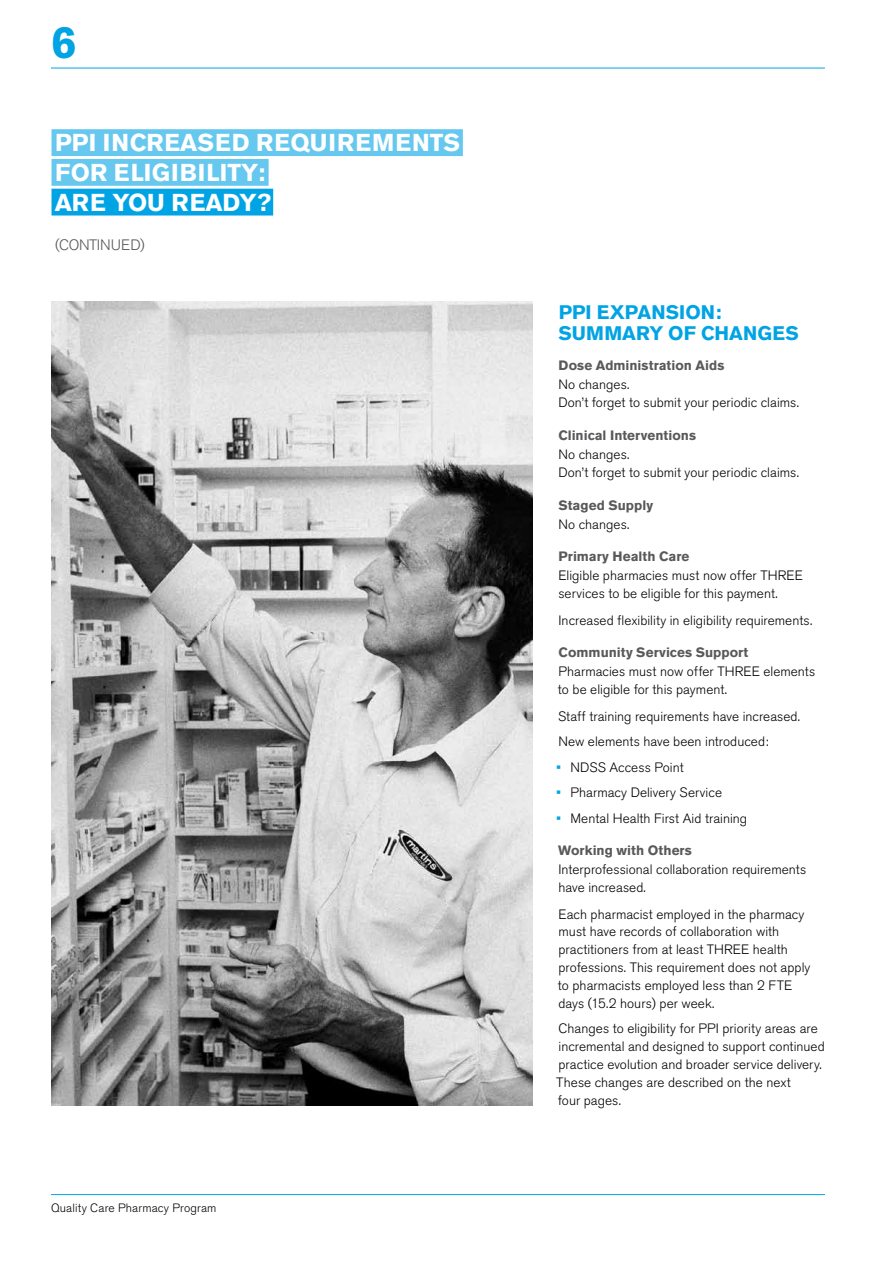
<style>
.page{position:relative;width:893px;height:1263px;background:#fff}
.page>*{position:absolute;margin:0;border:0;box-sizing:border-box;transform-origin:0 0}
.t1{font:700 45px "Akzidenz Grotesk BE";color:#00a4e4}
.t2{font:700 24.3px/29.7px "Akzidenz Grotesk BE";letter-spacing:.02em;color:#fff}
.t3{font:700 19.5px "Akzidenz Grotesk BE";color:#00a4e4}
.t4{font:300 15px "Akzidenz Grotesk BE";color:#58595b}
.t5{font:300 13.5px/17.9px "Akzidenz Grotesk BE";letter-spacing:.005em;color:#000}
.t6{font:700 13.5px "Akzidenz Grotesk BE";letter-spacing:.005em;color:#58595b}
.t7{font:300 12px "Akzidenz Grotesk BE";letter-spacing:.02em;color:#000}
.s1{font-family:"Gulim";font-weight:400;color:#00a4e4}
</style>
<div class="page">
<hr style="left:51px;top:1194px;width:774px;height:1px;background:#00a4e4">
<hr style="left:51px;top:68px;width:774px;height:1px;background:#00a4e4">
<img style="left:51px;top:302px;width:482px;height:804px">
<div style="left:52px;top:129px;width:411px;height:27px;background:#66c8ef"></div>
<div style="left:52px;top:159px;width:217px;height:27px;background:#66c8ef"></div>
<div style="left:52px;top:189px;width:221px;height:27px;background:#00a4e4"></div>
<h1 class="t1" style="left:51px;top:16px;width:27px">6</h1>
<h2 class="t2" style="left:55px;top:128px;width:407px">PPI INCREASED REQUIREMENTS<br>FOR ELIGIBILITY:<br>ARE YOU READY?</h2>
<p class="t4" style="left:55px;top:237px;width:14px">(continued</p>
<p class="t4" style="left:140px;top:237px;width:6px">)</p>
<p class="t7" style="left:51px;top:1201px;width:167px">Quality Care Pharmacy Program</p>
<h3 class="t3" style="left:559px;top:301px;width:66px">PPI Expansion</h3>
<h3 class="t3" style="left:716px;top:301px;width:7px">:</h3>
<h3 class="t3" style="left:558px;top:322px;width:30px">Summary</h3>
<h3 class="t3" style="left:668px;top:322px;width:62px">of Changes</h3>
<p class="t6" style="left:559px;top:357px;width:167px">Dose Administration Aids</p>
<p class="t5" style="left:558px;top:376px;width:242px">No changes.<br>Don’t forget to submit your periodic claims.</p>
<p class="t6" style="left:558px;top:428px;width:139px">Clinical Interventions</p>
<p class="t5" style="left:558px;top:446px;width:242px">No changes.<br>Don’t forget to submit your periodic claims.</p>
<p class="t6" style="left:558px;top:498px;width:96px">Staged Supply</p>
<p class="t5" style="left:558px;top:516px;width:73px">No changes.</p>
<p class="t6" style="left:559px;top:549px;width:132px">Primary Health Care</p>
<p class="t5" style="left:558px;top:567px;width:246px">Eligible pharmacies must now offer THREE services to be eligible for this payment.</p>
<p class="t5" style="left:558px;top:612px;width:255px">Increased flexibility in eligibility requirements.</p>
<p class="t6" style="left:558px;top:644px;width:191px">Community Services Support</p>
<p class="t5" style="left:558px;top:663px;width:259px">Pharmacies must now offer THREE elements to be eligible for this payment.</p>
<p class="t5" style="left:558px;top:704px;width:244px;line-height:25.5px">Staff training requirements have increased.<br>New elements have been introduced:</p>
<p class="t5" style="left:556px;top:758px;width:129px"><span class="s1">▪</span> NDSS Access Point</p>
<p class="t5" style="left:556px;top:784px;width:168px"><span class="s1">▪</span> Pharmacy Delivery Service</p>
<p class="t5" style="left:556px;top:809px;width:193px"><span class="s1">▪</span> Mental Health First Aid training</p>
<p class="t6" style="left:558px;top:842px;width:135px">Working with Others</p>
<p class="t5" style="left:558px;top:860px;width:249px">Interprofessional collaboration requirements have increased.</p>
<p class="t5" style="left:558px;top:905px;width:254px">Each pharmacist employed in the pharmacy must have records of collaboration with practitioners from at least THREE health professions. This requirement does not apply to pharmacists employed less than 2 FTE days (15.2 hours) per week.</p>
<p class="t5" style="left:556px;top:1020px;width:270px">Changes to eligibility for PPI priority areas are incremental and designed to support continued practice evolution and broader service delivery.<br>These changes are described on the next<br>four pages.</p>
</div>
